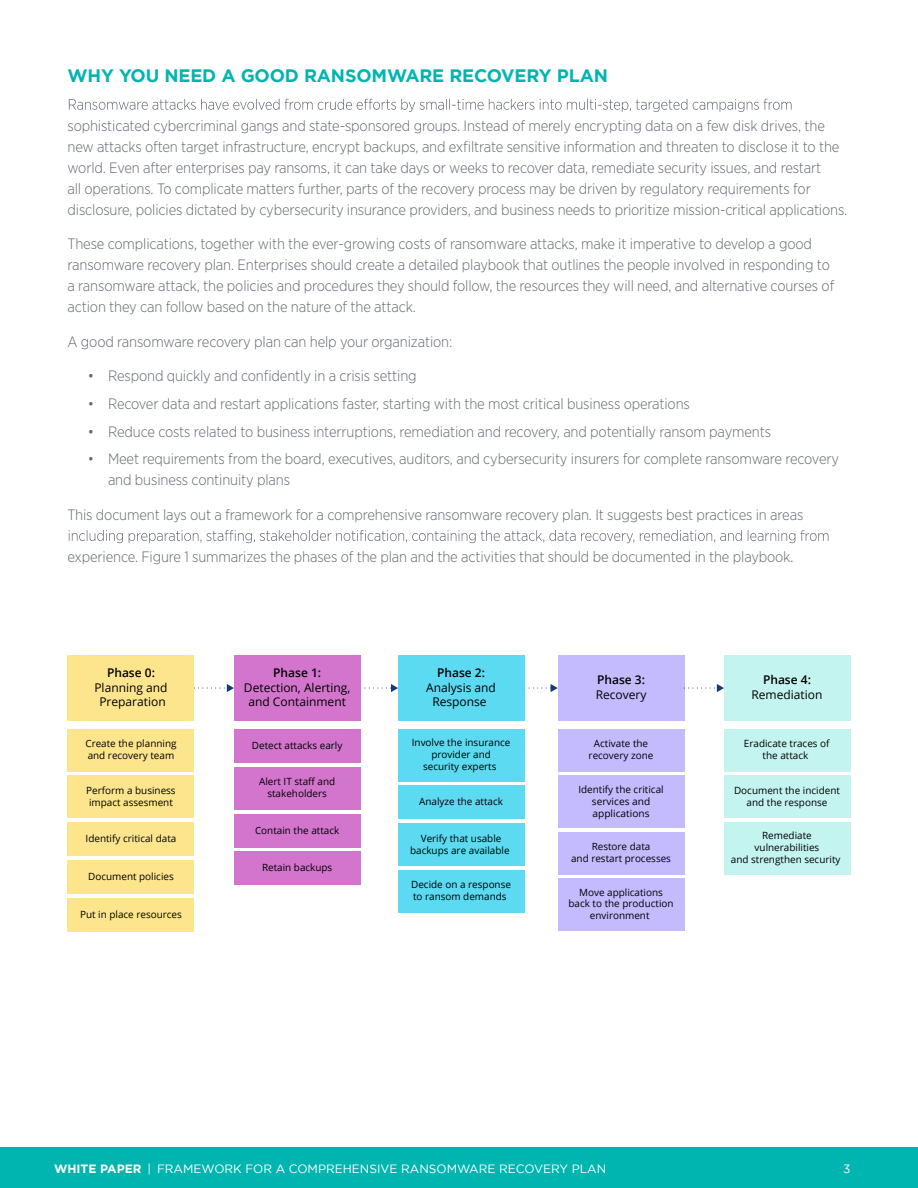
<style>
.page{position:relative;width:918px;height:1188px;background:#fff}
.page>*{position:absolute;margin:0;border:0;box-sizing:border-box;transform-origin:0 0}
.t1{font:700 18px "Gotham";letter-spacing:-.01em;color:#00b5af}
.t2{font:300 15px/21px "Gotham Narrow";letter-spacing:-.01em;color:#626770}
.t3{font:12px/14.4px "Open Sans";color:#000;text-align:center}
.t4{font:12px "Gotham";color:#fff}
.t5{font:600 12px "Open Sans";color:#000}
.t6{font:9.9px/11.9px "Open Sans";color:#000;text-align:center}
.s1{font-weight:700}
</style>
<div class="page">
<div style="left:0;top:1148px;width:918px;height:40px;background:#00b5af"></div>
<svg style="left:69px;top:99px;width:723px;height:13px"></svg>
<svg style="left:69px;top:530px;width:759px;height:13px"></svg>
<svg style="left:194px;top:684px;width:40px;height:8px"></svg>
<svg style="left:364px;top:684px;width:34px;height:8px"></svg>
<svg style="left:525px;top:684px;width:33px;height:8px"></svg>
<div style="left:68px;top:822px;width:126px;height:34px;background:#fde58e"></div>
<div style="left:68px;top:655px;width:126px;height:66px;background:#fde58e"></div>
<div style="left:68px;top:729px;width:126px;height:43px;background:#fde58e"></div>
<div style="left:68px;top:776px;width:126px;height:42px;background:#fde58e"></div>
<div style="left:68px;top:860px;width:126px;height:34px;background:#fde58e"></div>
<div style="left:68px;top:898px;width:126px;height:34px;background:#fde58e"></div>
<div style="left:234px;top:814px;width:126px;height:33px;background:#d375cc"></div>
<div style="left:234px;top:729px;width:126px;height:34px;background:#d375cc"></div>
<div style="left:234px;top:655px;width:126px;height:66px;background:#d375cc"></div>
<div style="left:234px;top:767px;width:126px;height:43px;background:#d375cc"></div>
<div style="left:234px;top:852px;width:126px;height:33px;background:#d375cc"></div>
<div style="left:398px;top:655px;width:126px;height:66px;background:#5cdaf1"></div>
<div style="left:398px;top:786px;width:126px;height:33px;background:#5cdaf1"></div>
<div style="left:398px;top:824px;width:126px;height:42px;background:#5cdaf1"></div>
<div style="left:398px;top:870px;width:126px;height:42px;background:#5cdaf1"></div>
<div style="left:398px;top:729px;width:126px;height:52px;background:#5cdaf1"></div>
<div style="left:558px;top:655px;width:126px;height:66px;background:#c4bbff"></div>
<div style="left:558px;top:729px;width:126px;height:43px;background:#c4bbff"></div>
<div style="left:558px;top:776px;width:126px;height:52px;background:#c4bbff"></div>
<div style="left:558px;top:832px;width:126px;height:42px;background:#c4bbff"></div>
<div style="left:558px;top:878px;width:126px;height:53px;background:#c4bbff"></div>
<svg style="left:684px;top:684px;width:40px;height:8px"></svg>
<div style="left:724px;top:655px;width:126px;height:66px;background:#c4f4f0"></div>
<div style="left:724px;top:729px;width:126px;height:43px;background:#c4f4f0"></div>
<div style="left:724px;top:776px;width:126px;height:42px;background:#c4f4f0"></div>
<div style="left:724px;top:822px;width:126px;height:52px;background:#c4f4f0"></div>
<p class="t1" style="left:68px;top:65px;width:542px">WHY YOU NEED A GOOD RANSOMWARE RECOVERY PLAN</p>
<p class="t2" style="left:68px;top:115px;width:781px">sophisticated cybercriminal gangs and state-sponsored groups. Instead of merely encrypting data on a few disk drives, the new attacks often target infrastructure, encrypt backups, and exfiltrate sensitive information and threaten to disclose it to the world. Even after enterprises pay ransoms, it can take days or weeks to recover data, remediate security issues, and restart<br>all operations. To complicate matters further, parts of the recovery process may be driven by regulatory requirements for disclosure, policies dictated by cybersecurity insurance providers, and business needs to prioritize mission-critical applications.</p>
<p class="t2" style="left:68px;top:233px;width:768px">These complications, together with the ever-growing costs of ransomware attacks, make it imperative to develop a good ransomware recovery plan. Enterprises should create a detailed playbook that outlines the people involved in responding to a ransomware attack, the policies and procedures they should follow, the resources they will need, and alternative courses of action they can follow based on the nature of the attack.</p>
<p class="t2" style="left:68px;top:331px;width:386px">A good ransomware recovery plan can help your organization:</p>
<p class="t2" style="left:88px;top:365px;width:330px">• Respond quickly and confidently in a crisis setting</p>
<p class="t2" style="left:88px;top:393px;width:604px">• Recover data and restart applications faster, starting with the most critical business operations</p>
<p class="t2" style="left:88px;top:421px;width:685px">• Reduce costs related to business interruptions, remediation and recovery, and potentially ransom payments</p>
<p class="t2" style="left:108px;top:448px;width:733px;text-indent:-20px">• Meet requirements from the board, executives, auditors, and cybersecurity insurers for complete ransomware recovery and business continuity plans</p>
<p class="t2" style="left:68px;top:504px;width:737px">This document lays out a framework for a comprehensive ransomware recovery plan. It suggests best practices in areas</p>
<p class="t2" style="left:68px;top:546px;width:728px">experience. Figure 1 summarizes the phases of the plan and the activities that should be documented in the playbook.</p>
<p class="t5" style="left:107px;top:665px;width:49px">Phase 0:</p>
<p class="t3" style="left:94px;top:680px;width:75px">Planning and<br>Preparation</p>
<p class="t6" style="left:85px;top:738px;width:93px;text-align:left">Create the planning and recovery team</p>
<p class="t6" style="left:86px;top:784px;width:91px;text-align:left">Perform a business impact assesment</p>
<p class="t6" style="left:86px;top:832px;width:92px">Identify critical data</p>
<p class="t6" style="left:88px;top:870px;width:87px">Document policies</p>
<p class="t6" style="left:80px;top:908px;width:103px">Put in place resources</p>
<p class="t5" style="left:273px;top:665px;width:49px">Phase 1:</p>
<p class="t3" style="left:244px;top:680px;width:108px">Detection, Alerting, and Containment</p>
<p class="t6" style="left:252px;top:739px;width:92px">Detect attacks early</p>
<p class="t6" style="left:259px;top:776px;width:78px">Alert IT staff and stakeholders</p>
<p class="t6" style="left:255px;top:824px;width:86px">Contain the attack</p>
<p class="t6" style="left:262px;top:862px;width:72px">Retain backups</p>
<p class="t5" style="left:437px;top:665px;width:49px">Phase 2:</p>
<p class="t3" style="left:426px;top:680px;width:71px">Analysis and<br>Response</p>
<p class="t6" style="left:412px;top:737px;width:100px">Involve the insurance provider and<br>security experts</p>
<p class="t6" style="left:419px;top:796px;width:85px">Analyze the attack</p>
<p class="t6" style="left:410px;top:832px;width:101px">Verify that usable backups are available</p>
<p class="t6" style="left:411px;top:878px;width:101px;text-align:left">Decide on a response to ransom demands</p>
<p class="t5" style="left:597px;top:672px;width:49px">Phase 3:</p>
<p class="t3" style="left:596px;top:687px;width:52px">Recovery</p>
<p class="t6" style="left:589px;top:738px;width:66px">Activate the recovery zone</p>
<p class="t6" style="left:578px;top:783px;width:87px">Identify the critical services and applications</p>
<p class="t6" style="left:571px;top:840px;width:101px">Restore data<br>and restart processes</p>
<p class="t6" style="left:569px;top:886px;width:107px">Move applications back to the production environment</p>
<p class="t5" style="left:763px;top:672px;width:49px">Phase 4:</p>
<p class="t3" style="left:752px;top:687px;width:72px">Remediation</p>
<p class="t6" style="left:744px;top:738px;width:87px">Eradicate traces of the attack</p>
<p class="t6" style="left:734px;top:784px;width:107px">Document the incident and the response</p>
<p class="t6" style="left:731px;top:829px;width:111px">Remediate vulnerabilities<br>and strengthen security</p>
<p class="t4" style="left:54px;top:1162px;width:554px"><span class="s1">WHITE PAPER</span> | FRAMEWORK FOR A COMPREHENSIVE RANSOMWARE RECOVERY PLAN</p>
<p class="t4" style="left:843px;top:1162px;width:9px">3</p>
</div>
